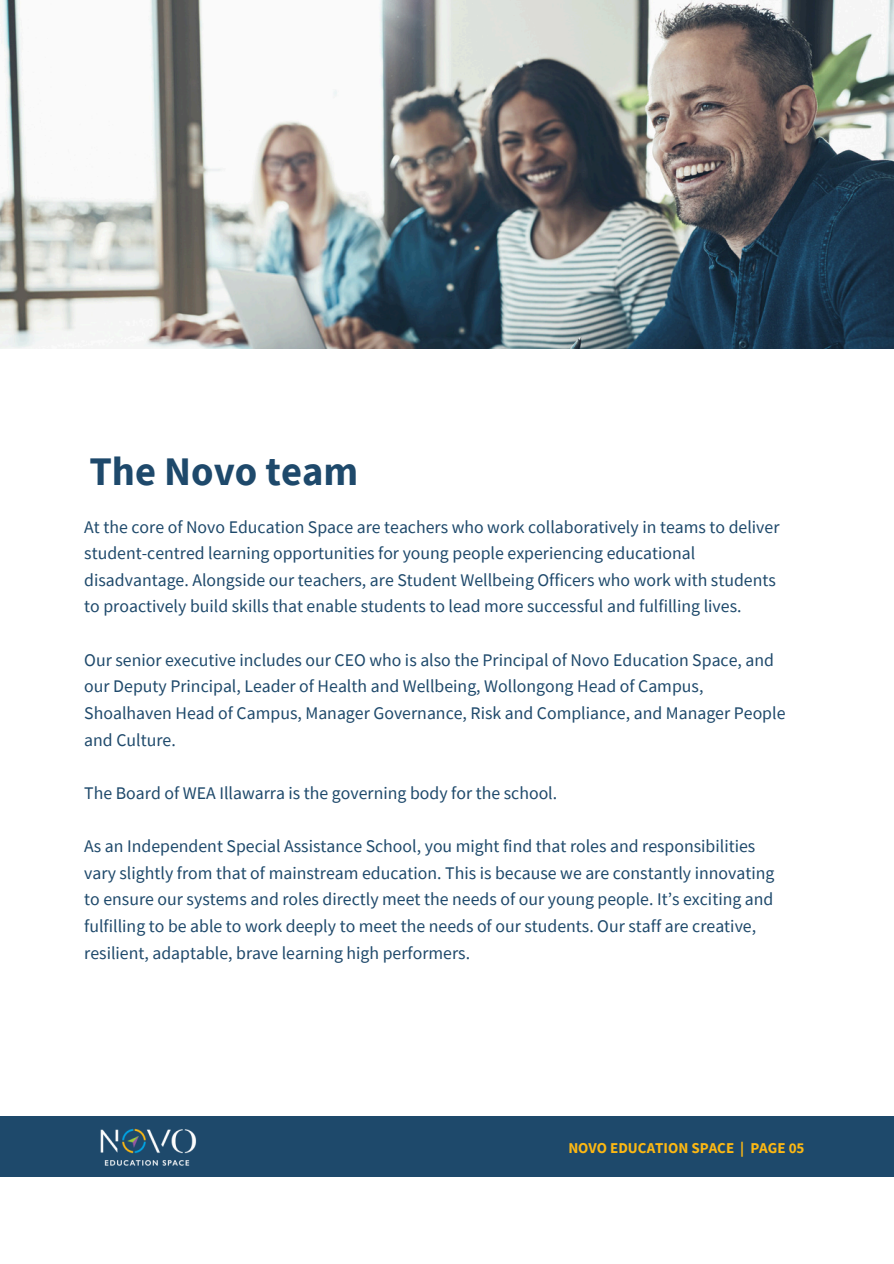
<style>
.page{position:relative;width:894px;height:1264px;background:#fff}
.page>*{position:absolute;margin:0;border:0;box-sizing:border-box;transform-origin:0 0}
.t1{font:700 40.5px "Source Sans Pro";color:#1e496b}
.t2{font:17.7px/26.5px "Source Sans Pro";color:#1e496b}
.t3{font:700 15px "Source Sans Pro";color:#fdb813}
</style>
<div class="page">
<img style="left:0;top:0;width:893px;height:348px">
<div style="left:0;top:1116px;width:893px;height:60px;background:#1e496b"></div>
<img style="left:100px;top:1128px;width:97px;height:38px">
<h1 class="t1" style="left:89px;top:445px;width:270px">The Novo team</h1>
<h2 class="t2" style="left:84px;top:513px;width:696px">At the core of Novo Education Space are teachers who work collaboratively in teams to deliver student-centred learning opportunities for young people experiencing educational disadvantage. Alongside our teachers, are Student Wellbeing Officers who work with students to proactively build skills that enable students to lead more successful and fulfilling lives.</h2>
<h2 class="t2" style="left:84px;top:646px;width:702px">Our senior executive includes our CEO who is also the Principal of Novo Education Space, and our Deputy Principal, Leader of Health and Wellbeing, Wollongong Head of Campus, Shoalhaven Head of Campus, Manager Governance, Risk and Compliance, and Manager People and Culture.</h2>
<h2 class="t2" style="left:84px;top:779px;width:474px">The Board of WEA Illawarra is the governing body for the school.</h2>
<h2 class="t2" style="left:84px;top:832px;width:691px">As an Independent Special Assistance School, you might find that roles and responsibilities vary slightly from that of mainstream education. This is because we are constantly innovating to ensure our systems and roles directly meet the needs of our young people. It’s exciting and fulfilling to be able to work deeply to meet the needs of our students. Our staff are creative, resilient, adaptable, brave learning high performers.</h2>
<p class="t3" style="left:568px;top:1138px;width:238px">NOVO EDUCATION SPACE | PAGE 05</p>
</div>
